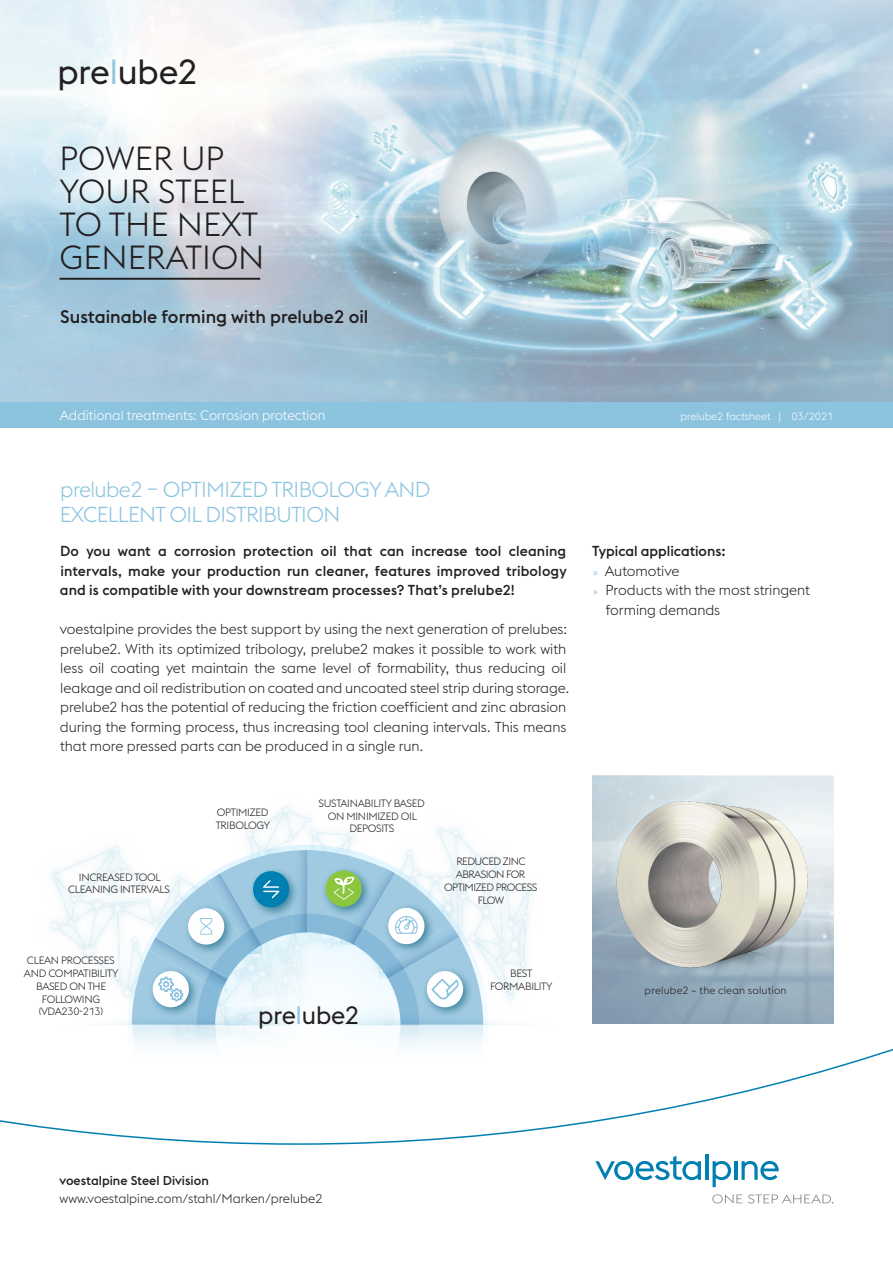
<style>
.page{position:relative;width:893px;height:1263px;background:#fff}
.page>*{position:absolute;margin:0;border:0;box-sizing:border-box;transform-origin:0 0}
.t1{font:34.5px "voestalpine";letter-spacing:-.005em;color:#231f20}
.t2{font:300 33px/33px "voestalpine";color:#231f20}
.t3{font:24.9px "voestalpine";letter-spacing:-.005em;color:#231f20}
.t4{font:300 21.3px/25.5px "voestalpine";letter-spacing:-.03em;color:#8cc4df}
.t5{font:500 18px "voestalpine";color:#231f20}
.t6{font:300 14.25px/19.5px "voestalpine";letter-spacing:-.005em;color:#231f20}
.t7{font:500 14.25px/19.5px "voestalpine";letter-spacing:.005em;color:#231f20;text-align:justify}
.t8{font:300 13.5px "voestalpine";color:#fff}
.t9{font:300 12.75px "voestalpine";color:#231f20}
.t10{font:500 12.75px "voestalpine";color:#231f20}
.t11{font:300 10.5px/12.8px "voestalpine";letter-spacing:-.03em;color:#231f20;text-align:center}
.t12{font:300 10.5px/12.8px "voestalpine";letter-spacing:-.05em;color:#231f20;text-align:center}
.t13{font:300 10.5px "voestalpine";color:#fff}
.t14{font:300 10.5px "voestalpine";letter-spacing:.02em;color:#231f20}
.s1{color:#92c8e1}
.s2{color:#8cc4df}
.s3{font-family:"Myriad Pro";font-weight:400;font-size:11.25px;color:#8cc4df}
</style>
<div class="page">
<img style="left:0;top:0;width:893px;height:402px">
<hr style="left:60px;top:278px;width:200px;height:2px;background:#231f20">
<div style="left:0;top:402px;width:893px;height:25px;background:#8cc4df"></div>
<svg style="left:0;top:1048px;width:893px;height:97px"></svg>
<svg style="left:595px;top:1156px;width:106px;height:24px"></svg>
<hr style="left:705px;top:1154px;width:3px;height:26px;background:#007fb1">
<svg style="left:713px;top:1161px;width:18px;height:26px"></svg>
<hr style="left:734px;top:1161px;width:3px;height:19px;background:#007fb1">
<svg style="left:741px;top:1161px;width:38px;height:19px"></svg>
<svg style="left:712px;top:1194px;width:30px;height:9px"></svg>
<svg style="left:748px;top:1194px;width:85px;height:9px"></svg>
<img style="left:0;top:806px;width:565px;height:269px">
<svg style="left:127px;top:845px;width:361px;height:5px"></svg>
<div style="left:224px;top:938px;width:170px;height:169px;background:#fff;border-radius:50%"></div>
<img style="left:605px;top:782px;width:216px;height:206px">
<svg style="left:59px;top:850px;width:498px;height:223px"></svg>
<h1 class="t1" style="left:57px;top:52px;width:141px">pre<span class="s1">l</span>ube2</h1>
<h2 class="t2" style="left:60px;top:142px;width:206px">POWER UP<br>YOUR STEEL<br>TO THE NEXT<br>GENERATION</h2>
<p class="t5" style="left:60px;top:306px;width:310px">Sustainable forming with prelube2 oil</p>
<p class="t8" style="left:60px;top:407px;width:267px">Additional treatments: Corrosion protection</p>
<p class="t13" style="left:681px;top:410px;width:154px">prelube2 factsheet | 03/2021</p>
<h3 class="t4" style="left:60px;top:477px;width:372px">prelube2 – OPTIMIZED TRIBOLOGY AND<br>EXCELLENT OIL DISTRIBUTION</h3>
<p class="t7" style="left:60px;top:541px;width:508px">Do you want a corrosion protection oil that can increase tool cleaning intervals, make your production run cleaner, features improved tribology and is compatible with your downstream processes? That’s prelube2!</p>
<p class="t6" style="left:60px;top:619px;width:511px">voestalpine provides the best support by using the next generation of prelubes: prelube2. With its optimized tribology, prelube2 makes it possible to work with less oil coating yet maintain the same level of formability, thus reducing oil leakage and oil redistribution on coated and uncoated steel strip during storage. prelube2 has the potential of reducing the friction coefficient and zinc abrasion during the forming process, thus increasing tool cleaning intervals. This means that more pressed parts can be produced in a single run.</p>
<p class="t11" style="left:68px;top:871px;width:104px">INCREASED TOOL<br>CLEANING INTERVALS</p>
<p class="t11" style="left:24px;top:954px;width:96px">CLEAN PROCESSES<br>AND COMPATIBILITY<br>BASED ON THE<br>FOLLOWING (VDA230-213)</p>
<p class="t11" style="left:216px;top:806px;width:56px;text-align:left">OPTIMIZED<br>TRIBOLOGY</p>
<p class="t11" style="left:318px;top:797px;width:108px">SUSTAINABILITY BASED<br>ON MINIMIZED OIL<br>DEPOSITS</p>
<p class="t12" style="left:444px;top:855px;width:95px">REDUCED ZINC<br>ABRASION FOR<br>OPTIMIZED PROCESS<br>FLOW</p>
<h3 class="t3" style="left:258px;top:1001px;width:103px">pre<span class="s2">l</span>ube2</h3>
<p class="t11" style="left:490px;top:967px;width:64px">BEST<br>FORMABILITY</p>
<p class="t7" style="left:592px;top:541px;width:135px">Typical applications:</p>
<p class="t6" style="left:593px;top:561px;width:88px"><span class="s3">»</span> Automotive</p>
<p class="t6" style="left:593px;top:580px;width:219px"><span class="s3">»</span> Products with the most stringent</p>
<p class="t6" style="left:606px;top:600px;width:116px">forming demands</p>
<p class="t14" style="left:645px;top:984px;width:144px">prelube2 – the clean solution</p>
<p class="t10" style="left:60px;top:1173px;width:151px">voestalpine Steel Division</p>
<p class="t9" style="left:60px;top:1191px;width:265px">www.voestalpine.com/stahl/Marken/prelube2</p>
</div>
